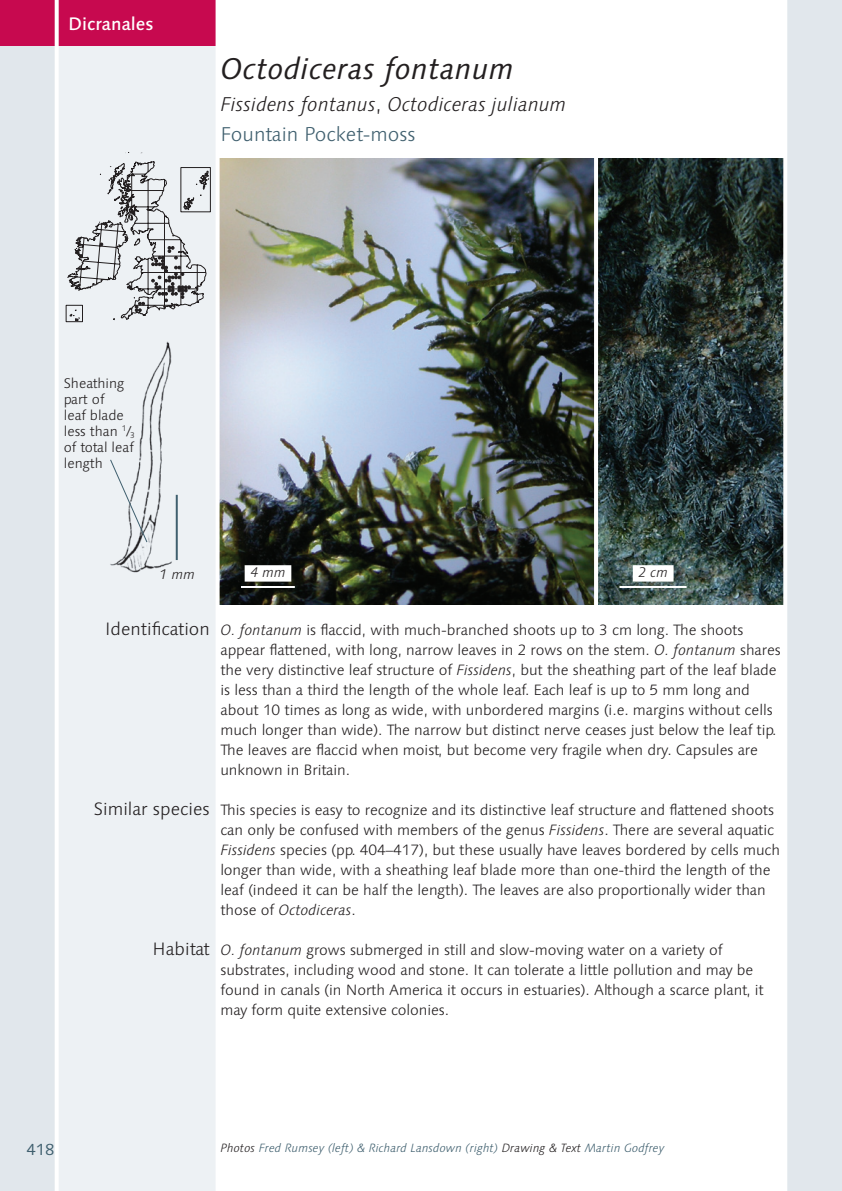
<style>
.page{position:relative;width:842px;height:1191px;background:#fff}
.page>*{position:absolute;margin:0;border:0;box-sizing:border-box;transform-origin:0 0}
.Title_1_Moss_Species{font:italic 30px "Linotype Syntax";letter-spacing:.01em;color:#231f20}
.Title_2_Moss_Syn_Nam{font:italic 300 20px "Linotype Syntax";color:#231f20}
.Title_3_Moss_English{font:300 20px "Linotype Syntax";color:#3f5f6e}
.Text_Subheads_Right{font:300 18px "Linotype Syntax";color:#231f20}
.Title_4_Order_Name{font:500 18px "Linotype Syntax";color:#fff}
.t1{font:16px "Linotype Syntax";color:#3f5f6e}
.Text_Body{font:300 15px/20px "Linotype Syntax";letter-spacing:-.005em;color:#231f20}
.Drawing_Annotation{font:300 14px/16px "Linotype Syntax";color:#231f20}
.Photo_Annotation_Wit{font:italic 300 14px "Linotype Syntax";color:#231f20}
.Drawing_Scale_Bar{font:italic 300 14px "Linotype Syntax";color:#231f20}
.Text_Credits{font:italic 300 12px "Linotype Syntax";color:#3f5f6e}
.s1{font-style:normal}
.s2{font-style:italic}
.s3{color:#231f20}
</style>
<div class="page">
<img style="left:220px;top:159px;width:563px;height:445px">
<hr style="left:619px;top:586px;width:68px;height:2px;background:#fff">
<div style="left:633px;top:565px;width:41px;height:16px;background:#fff"></div>
<hr style="left:241px;top:586px;width:54px;height:2px;background:#fff">
<div style="left:245px;top:565px;width:46px;height:16px;background:#fff"></div>
<svg style="left:594px;top:158px;width:4px;height:447px"></svg>
<div style="left:0;top:0;width:218px;height:1191px;background:#edf1f4"></div>
<div style="left:0;top:0;width:57px;height:1191px;background:#e1e7ec"></div>
<img style="left:110px;top:341px;width:68px;height:232px">
<svg style="left:66px;top:152px;width:144px;height:170px"></svg>
<div style="left:785px;top:0;width:57px;height:1191px;background:#e1e7ec"></div>
<hr style="left:176px;top:495px;width:2px;height:65px;background:#3f5f6e">
<div style="left:0;top:0;width:218px;height:45px;background:#c7094f"></div>
<hr style="left:55px;top:0;width:4px;height:1191px;background:#fff">
<hr style="left:216px;top:0;width:4px;height:1191px;background:#fff">
<hr style="left:783px;top:0;width:4px;height:1191px;background:#fff">
<svg style="left:110px;top:458px;width:38px;height:85px"></svg>
<p class="Title_4_Order_Name" style="left:68px;top:13px;width:87px">Dicranales</p>
<p class="Title_1_Moss_Species" style="left:220px;top:51px;width:295px">Octodiceras fontanum</p>
<p class="Title_2_Moss_Syn_Nam" style="left:220px;top:92px;width:348px">Fissidens fontanus<span class="s1">,</span> Octodiceras julianum</p>
<p class="Title_3_Moss_English" style="left:220px;top:122px;width:197px">Fountain Pocket-moss</p>
<p class="Drawing_Annotation" style="left:64px;top:375px;width:73px">Sheathing part of<br>leaf blade less than <sup>1</sup>/<sub>3 </sub>of total leaf length</p>
<p class="Drawing_Scale_Bar" style="left:160px;top:566px;width:37px">1 mm</p>
<p class="Photo_Annotation_Wit" style="left:250px;top:564px;width:37px">4 mm</p>
<p class="Photo_Annotation_Wit" style="left:638px;top:564px;width:31px">2 cm</p>
<p class="Text_Subheads_Right" style="left:105px;top:618px;width:106px">Identification</p>
<p class="Text_Subheads_Right" style="left:94px;top:798px;width:117px">Similar species</p>
<p class="Text_Subheads_Right" style="left:153px;top:938px;width:59px">Habitat</p>
<p class="Text_Body" style="left:220px;top:620px;width:562px"><span class="s2">O. fontanum</span> is flaccid, with much-branched shoots up to 3 cm long. The shoots appear flattened, with long, narrow leaves in 2 rows on the stem. <span class="s2">O. fontanum</span> shares the very distinctive leaf structure of <span class="s2">Fissidens</span>, but the sheathing part of the leaf blade is less than a third the length of the whole leaf. Each leaf is up to 5 mm long and about 10 times as long as wide, with unbordered margins (i.e. margins without cells much longer than wide). The narrow but distinct nerve ceases just below the leaf tip.<br>The leaves are flaccid when moist, but become very fragile when dry. Capsules are unknown in Britain.</p>
<p class="Text_Body" style="left:220px;top:800px;width:561px">This species is easy to recognize and its distinctive leaf structure and flattened shoots can only be confused with members of the genus <span class="s2">Fissidens</span>. There are several aquatic <span class="s2">Fissidens</span> species (pp. 404–417), but these usually have leaves bordered by cells much longer than wide, with a sheathing leaf blade more than one-third the length of the leaf (indeed it can be half the length). The leaves are also proportionally wider than those of <span class="s2">Octodiceras</span>.</p>
<p class="Text_Body" style="left:220px;top:940px;width:545px"><span class="s2">O. fontanum</span> grows submerged in still and slow-moving water on a variety of substrates, including wood and stone. It can tolerate a little pollution and may be found in canals (in North America it occurs in estuaries). Although a scarce plant, it may form quite extensive colonies.</p>
<p class="t1" style="left:26px;top:1139px;width:30px">418</p>
<p class="Text_Credits" style="left:220px;top:1140px;width:446px"><span class="s3">Photos</span> Fred Rumsey (left) &amp; Richard Lansdown (right) <span class="s3">Drawing &amp; Text</span> Martin Godfrey</p>
</div>
